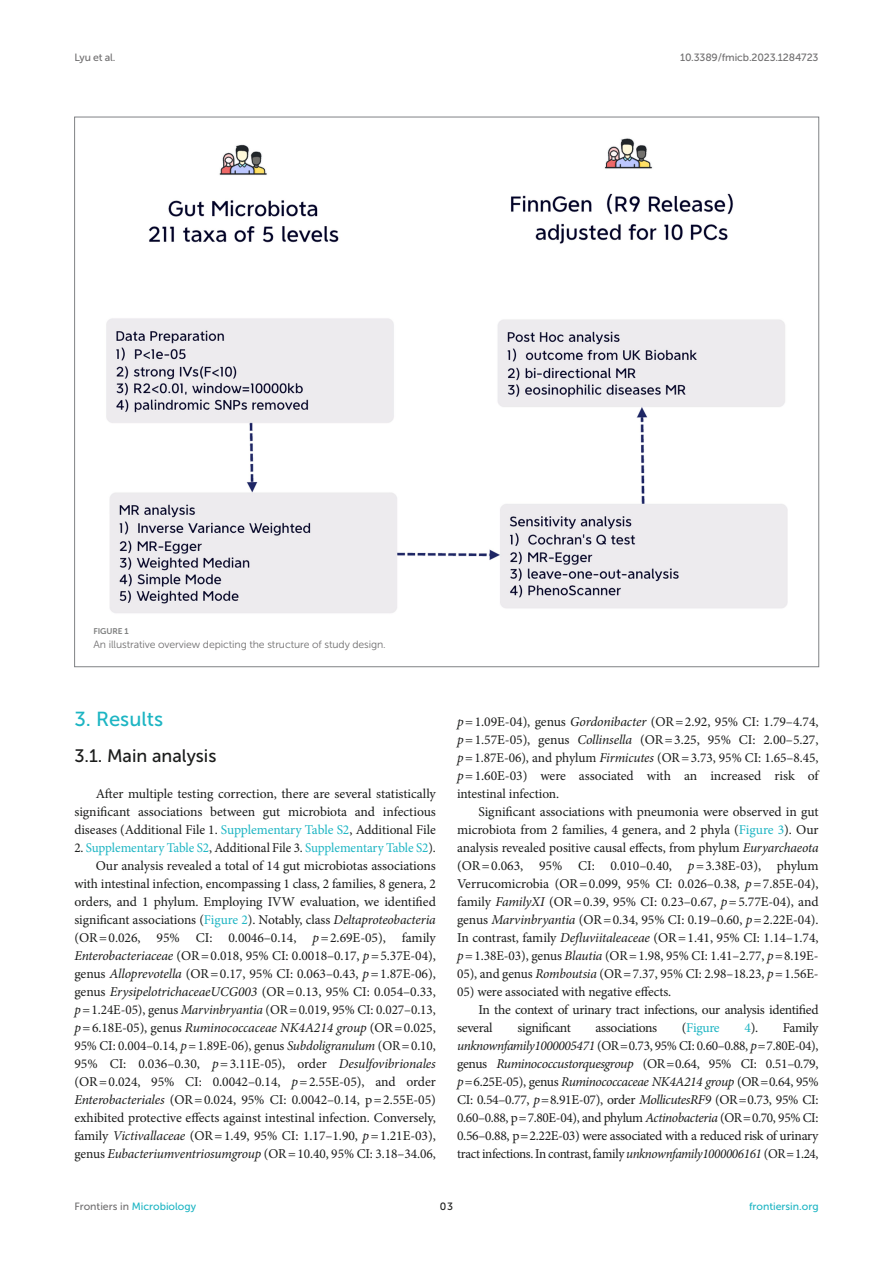
<style>
.page{position:relative;width:893px;height:1263px;background:#fff}
.page>*{position:absolute;margin:0;border:0;box-sizing:border-box;transform-origin:0 0}
.HEAD_1{font:20.25px "Museo Sans 500";color:#1db5c3}
.HEAD_2_after_HEAD_1{font:18px "Museo Sans 500";color:#1b1c1b}
.TEXT{font:13.5px/18px "Minion Pro";letter-spacing:-.015em;color:#1b1c1b;text-align:justify}
.TEXT_FLUSH{font:13.5px/18px "Minion Pro";letter-spacing:-.005em;color:#1b1c1b;text-align:justify}
.TEXT_FLUSH-2{font:13.5px "Minion Pro";letter-spacing:-.01em;color:#1db5c3}
.TEXT-2{font:13.5px "Minion Pro";letter-spacing:-.025em;color:#1db5c3}
.FIG_LEG{font:10.5px "Museo Sans 300";letter-spacing:-.01em;color:#706f70}
.t1{font:10.5px "Museo Sans 500";color:#1db5c3}
.t2{font:10.5px "Museo Sans 500";letter-spacing:-.015em;color:#706f70}
.t3{font:10.5px "Museo Sans 500";color:#1b1c1b}
.FIG_HD{font:8.25px "Museo Sans 700";letter-spacing:-.01em;color:#7e7f7f}
.s1{color:#1db5c3}
.s2{color:#1b1c1b}
.s3{font-style:italic}
.s4{color:#706f70}
</style>
<div class="page">
<img style="left:106px;top:138px;width:682px;height:475px">
<p class="t2" style="left:74px;top:51px;width:43px">Lyu et al.</p>
<p class="t2" style="left:680px;top:51px;width:140px">10.3389/fmicb.2023.1284723</p>
<p class="FIG_HD" style="left:94px;top:627px;width:37px">FIGURE 1</p>
<p class="FIG_LEG" style="left:94px;top:638px;width:294px">An illustrative overview depicting the structure of study design.</p>
<p class="HEAD_1" style="left:74px;top:708px;width:90px">3. Results</p>
<p class="HEAD_2_after_HEAD_1" style="left:74px;top:746px;width:144px">3.1. Main analysis</p>
<p class="TEXT_FLUSH" style="left:74px;top:785px;width:363px;text-indent:21px">After multiple testing correction, there are several statistically significant associations between gut microbiota and infectious diseases (Additional File 1. <span class="s1">Supplementary Table S2</span>, Additional File</p>
<p class="TEXT_FLUSH-2" style="left:74px;top:839px;width:363px"><span class="s2">2.</span> Supplementary Table S2<span class="s2">, Additional File 3.</span> Supplementary Table S2<span class="s2">).</span></p>
<p class="TEXT" style="left:74px;top:857px;width:363px;text-indent:21px">Our analysis revealed a total of 14 gut microbiotas associations with intestinal infection, encompassing 1 class, 2 families, 8 genera, 2 orders, and 1 phylum. Employing IVW evaluation, we identified significant associations (<span class="s1">Figure 2</span>). Notably, class <span class="s3">Deltaproteobacteria </span>(OR=0.026, 95% CI: 0.0046–0.14, <span class="s3">p</span>=2.69E-05), family <span class="s3">Enterobacteriaceae</span> (OR=0.018, 95% CI: 0.0018–0.17, <span class="s3">p</span>=5.37E-04), genus <span class="s3">Alloprevotella</span> (OR=0.17, 95% CI: 0.063–0.43, <span class="s3">p</span>=1.87E-06), genus <span class="s3">ErysipelotrichaceaeUCG003</span> (OR=0.13, 95% CI: 0.054–0.33, <span class="s3">p</span>=1.24E-05), genus <span class="s3">Marvinbryantia</span> (OR=0.019, 95% CI: 0.027–0.13, <span class="s3">p</span>=6.18E-05), genus <span class="s3">Ruminococcaceae NK4A214 group</span> (OR=0.025, 95% CI: 0.004–0.14, <span class="s3">p</span>=1.89E-06), genus <span class="s3">Subdoligranulum</span> (OR=0.10, 95% CI: 0.036–0.30, <span class="s3">p</span>=3.11E-05), order <span class="s3">Desulfovibrionales </span>(OR=0.024, 95% CI: 0.0042–0.14, <span class="s3">p</span>=2.55E-05), and order <span class="s3">Enterobacteriales</span> (OR=0.024, 95% CI: 0.0042–0.14, p=2.55E-05) exhibited protective effects against intestinal infection. Conversely, family <span class="s3">Victivallaceae</span> (OR=1.49, 95% CI: 1.17–1.90, <span class="s3">p</span>=1.21E-03), genus <span class="s3">Eubacteriumventriosumgroup</span> (OR=10.40, 95% CI: 3.18–34.06,</p>
<p class="TEXT" style="left:457px;top:713px;width:363px"><span class="s3">p</span>=1.09E-04), genus <span class="s3">Gordonibacter</span> (OR=2.92, 95% CI: 1.79–4.74, <span class="s3">p</span>=1.57E-05), genus <span class="s3">Collinsella</span> (OR=3.25, 95% CI: 2.00–5.27, <span class="s3">p</span>=1.87E-06), and phylum <span class="s3">Firmicutes</span> (OR=3.73, 95% CI: 1.65–8.45, <span class="s3">p</span>=1.60E-03) were associated with an increased risk of intestinal infection.</p>
<p class="TEXT" style="left:457px;top:803px;width:363px;text-indent:21px">Significant associations with pneumonia were observed in gut microbiota from 2 families, 4 genera, and 2 phyla (<span class="s1">Figure 3</span>). Our analysis revealed positive causal effects, from phylum <span class="s3">Euryarchaeota </span>(OR=0.063, 95% CI: 0.010–0.40, <span class="s3">p</span>=3.38E-03), phylum Verrucomicrobia (OR=0.099, 95% CI: 0.026–0.38, <span class="s3">p</span>=7.85E-04), family <span class="s3">FamilyXI</span> (OR=0.39, 95% CI: 0.23–0.67, <span class="s3">p</span>=5.77E-04), and genus <span class="s3">Marvinbryantia</span> (OR=0.34, 95% CI: 0.19–0.60, <span class="s3">p</span>=2.22E-04).<br>In contrast, family <span class="s3">Defluviitaleaceae</span> (OR=1.41, 95% CI: 1.14–1.74, <span class="s3">p</span>=1.38E-03), genus <span class="s3">Blautia</span> (OR=1.98, 95% CI: 1.41–2.77, <span class="s3">p</span>=8.19E-05), and genus <span class="s3">Romboutsia</span> (OR=7.37, 95% CI: 2.98–18.23, <span class="s3">p</span>=1.56E-</p>
<p class="TEXT" style="left:457px;top:983px;width:216px">05) were associated with negative effects.</p>
<p class="TEXT" style="left:457px;top:1001px;width:363px;text-indent:21px">In the context of urinary tract infections, our analysis identified several</p>
<p class="TEXT" style="left:457px;top:1019px;width:363px;text-indent:326px">Family <span class="s3">unknownfamily1000005471</span> (OR=0.73, 95% CI: 0.60–0.88, <span class="s3">p</span>=7.80E-04), genus <span class="s3">Ruminococcustorquesgroup</span> (OR=0.64, 95% CI: 0.51–0.79, <span class="s3">p</span>=6.25E-05), genus <span class="s3">Ruminococcaceae NK4A214 group</span> (OR=0.64, 95% CI: 0.54–0.77, <span class="s3">p</span>=8.91E-07), order <span class="s3">MollicutesRF9</span> (OR=0.73, 95% CI:<br>0.60–0.88, p=7.80E-04), and phylum <span class="s3">Actinobacteria</span> (OR=0.70, 95% CI:<br>0.56–0.88, p=2.22E-03) were associated with a reduced risk of urinary tract infections. In contrast, family <span class="s3">unknownfamily1000006161</span> (OR=1.24,</p>
<p class="TEXT" style="left:517px;top:1019px;width:55px">significant</p>
<p class="TEXT" style="left:596px;top:1019px;width:63px">associations</p>
<p class="TEXT-2" style="left:682px;top:1019px;width:39px"><span class="s2">(</span>Figure</p>
<p class="TEXT" style="left:744px;top:1019px;width:15px"><span class="s1">4</span>).</p>
<p class="t1" style="left:74px;top:1200px;width:123px"><span class="s4">Frontiers in</span> Microbiology</p>
<p class="t3" style="left:440px;top:1200px;width:15px">03</p>
<p class="t1" style="left:749px;top:1200px;width:71px">frontiersin.org</p>
</div>
